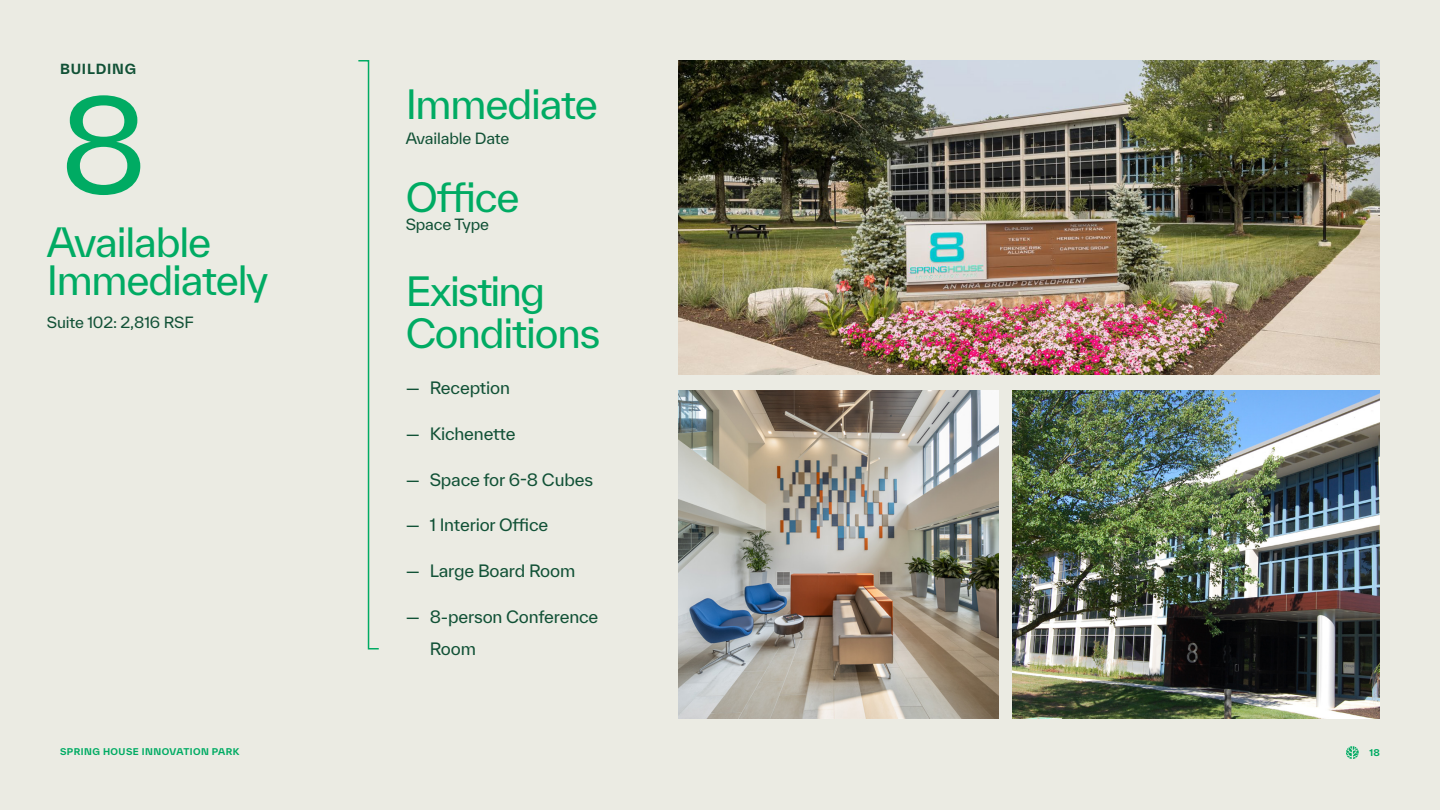
<style>
.page{position:relative;width:1440px;height:810px;background:#ebebe3}
.page>*{position:absolute;margin:0;border:0;box-sizing:border-box;transform-origin:0 0}
.t1{font:127.5px "TWK Everett";color:#00ab63}
.t2{font:39px/37.5px "TWK Everett";letter-spacing:-.03em;color:#00ab63}
.t3{font:16.5px/32.2px "TWK Everett";letter-spacing:-.01em;color:#115136}
.t4{font:15px "TWK Everett";letter-spacing:-.01em;color:#115136}
.t5{font:700 13.5px "TWK Everett";letter-spacing:.06em;color:#115136}
.t6{font:700 9px "TWK Everett";letter-spacing:.05em;color:#00ab63}
</style>
<div class="page">
<svg style="left:1346px;top:746px;width:13px;height:13px"></svg>
<img style="left:678px;top:390px;width:321px;height:329px">
<img style="left:678px;top:60px;width:702px;height:315px">
<svg style="left:358px;top:60px;width:21px;height:590px"></svg>
<img style="left:1012px;top:390px;width:368px;height:329px">
<p class="t5" style="left:60px;top:59px;width:78px">BUILDING</p>
<h1 class="t1" style="left:60px;top:57px;width:89px">8</h1>
<h2 class="t2" style="left:47px;top:223px;width:223px">Available<br>Immediately</h2>
<p class="t4" style="left:47px;top:312px;width:148px">Suite 102: 2,816 RSF</p>
<h2 class="t2" style="left:406px;top:85px;width:194px">Immediate</h2>
<p class="t4" style="left:406px;top:128px;width:105px">Available Date</p>
<h2 class="t2" style="left:406px;top:178px;width:115px">Office</h2>
<p class="t4" style="left:406px;top:214px;width:85px">Space Type</p>
<h2 class="t2" style="left:406px;top:269px;width:196px;line-height:42px">Existing<br>Conditions</h2>
<p class="t3" style="left:406px;top:372px;width:106px">— Reception</p>
<p class="t3" style="left:406px;top:417px;width:111px">— Kichenette</p>
<p class="t3" style="left:406px;top:463px;width:189px">— Space for 6-8 Cubes</p>
<p class="t3" style="left:406px;top:509px;width:144px">— 1 Interior Office</p>
<p class="t3" style="left:406px;top:555px;width:171px">— Large Board Room</p>
<p class="t3" style="left:430px;top:600px;width:170px;text-indent:-24px">— 8-person Conference<br>Room</p>
<p class="t6" style="left:60px;top:745px;width:181px">SPRING HOUSE INNOVATION PARK</p>
<p class="t6" style="left:1369px;top:746px;width:12px">18</p>
</div>
